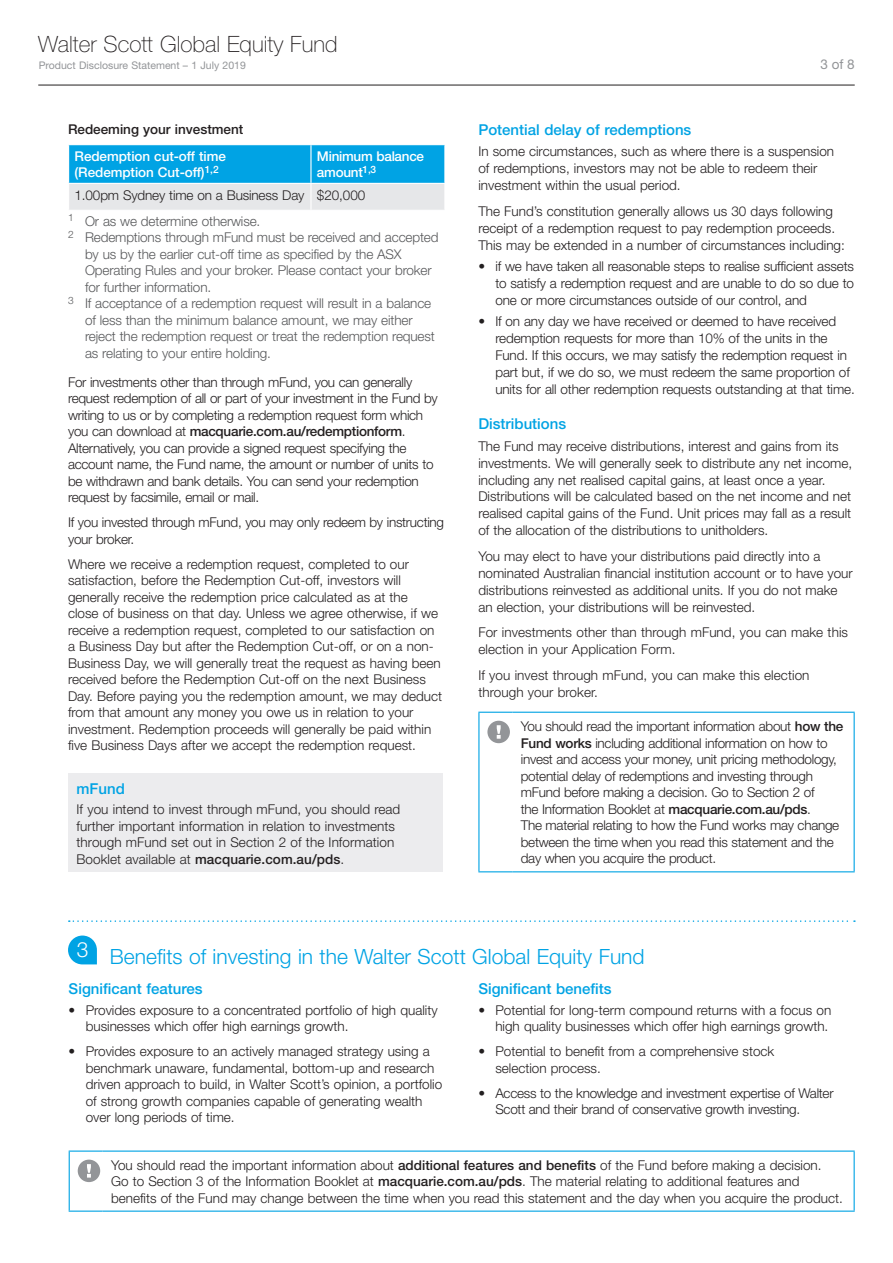
<style>
.page{position:relative;width:893px;height:1263px;background:#fff}
.page>*{position:absolute;margin:0;border:0;box-sizing:border-box;transform-origin:0 0}
.t1{font:100 22.5px "Helvetica Neue";color:#231f20}
.t2{font:300 21px "Helvetica Neue";color:#00a3e4}
.t3{font:500 15px "Helvetica Neue";color:#00a3e4}
.t4{font:300 13.5px/16.5px "Helvetica Neue";color:#231f20}
.t5{font:300 13.5px/16.5px "Helvetica Neue";letter-spacing:-.02em;color:#231f20}
.t6{font:300 13.5px "Helvetica Neue";letter-spacing:-.01em;color:#57585a}
.t7{font:500 13.5px/16.2px "Helvetica Neue";letter-spacing:-.005em;color:#fff}
.t8{font:500 13.5px "Helvetica Neue";color:#231f20}
.t9{font:13.5px "Helvetica Neue";color:#939598}
.t10{font:10.5px "Helvetica Neue";color:#939598}
.s1{color:#57585a}
.s2{font-weight:500}
</style>
<div class="page">
<hr style="left:38px;top:85px;width:817px;height:1px;background:#231f20">
<svg style="left:68px;top:145px;width:377px;height:65px;background:#62c0e6"></svg>
<div style="left:68px;top:773px;width:375px;height:99px;background:#ececee"></div>
<hr style="left:478px;top:712px;width:34px;height:1px;background:#00a3e4">
<hr style="left:478px;top:713px;width:1px;height:158px;background:#00a3e4">
<hr style="left:512px;top:712px;width:343px;height:1px;background:#00a3e4">
<hr style="left:854px;top:713px;width:1px;height:158px;background:#00a3e4">
<hr style="left:478px;top:871px;width:34px;height:1px;background:#00a3e4">
<hr style="left:512px;top:871px;width:343px;height:1px;background:#00a3e4">
<div style="left:487px;top:721px;width:23px;height:22px;background:#939598;border-radius:50%"></div>
<svg style="left:497px;top:725px;width:4px;height:14px"></svg>
<svg style="left:69px;top:920px;width:786px;height:2px"></svg>
<svg style="left:68px;top:935px;width:29px;height:29px"></svg>
<hr style="left:69px;top:1150px;width:34px;height:2px;background:#00a3e4">
<hr style="left:69px;top:1152px;width:1px;height:58px;background:#00a3e4">
<hr style="left:103px;top:1150px;width:752px;height:2px;background:#00a3e4">
<hr style="left:854px;top:1152px;width:1px;height:58px;background:#00a3e4">
<hr style="left:69px;top:1210px;width:34px;height:2px;background:#00a3e4">
<hr style="left:103px;top:1210px;width:752px;height:2px;background:#00a3e4">
<div style="left:78px;top:1159px;width:22px;height:23px;background:#939598;border-radius:50%"></div>
<svg style="left:87px;top:1164px;width:4px;height:13px"></svg>
<h1 class="t1" style="left:38px;top:31px;width:301px">Walter Scott Global Equity Fund</h1>
<p class="t10" style="left:39px;top:59px;width:209px">Product Disclosure Statement – 1 July 2019</p>
<p class="t9" style="left:820px;top:56px;width:36px">3 of 8</p>
<p class="t8" style="left:68px;top:121px;width:177px">Redeeming your investment</p>
<p class="t7" style="left:75px;top:148px;width:153px">Redemption cut-off time (Redemption Cut-off)<sup>1,2</sup></p>
<p class="t7" style="left:317px;top:148px;width:109px">Minimum balance amount<sup>1,3</sup></p>
<p class="t4" style="left:68px;top:182px;width:299px;line-height:25.7px;text-indent:7px">1.00pm Sydney time on a Business Day $20,000<br><sup>1</sup> <span class="s1">Or as we determine otherwise.</span></p>
<p class="t6" style="left:68px;top:229px;width:372px"><sup>2</sup> Redemptions through mFund must be received and accepted</p>
<p class="t6" style="left:85px;top:246px;width:318px">by us by the earlier cut-off time as specified by the ASX</p>
<p class="t6" style="left:85px;top:262px;width:348px">Operating Rules and your broker. Please contact your broker</p>
<p class="t6" style="left:85px;top:279px;width:128px">for further information.</p>
<p class="t6" style="left:68px;top:295px;width:365px"><sup>3</sup> If acceptance of a redemption request will result in a balance</p>
<p class="t6" style="left:85px;top:312px;width:329px">of less than the minimum balance amount, we may either</p>
<p class="t6" style="left:85px;top:328px;width:351px">reject the redemption request or treat the redemption request</p>
<p class="t6" style="left:85px;top:345px;width:187px">as relating to your entire holding.</p>
<p class="t5" style="left:68px;top:374px;width:371px">For investments other than through mFund, you can generally request redemption of all or part of your investment in the Fund by writing to us or by completing a redemption request form which you can download at <span class="s2">macquarie.com.au/redemptionform</span>.<br>Alternatively, you can provide a signed request specifying the account name, the Fund name, the amount or number of units to be withdrawn and bank details. You can send your redemption request by facsimile, email or mail.</p>
<p class="t5" style="left:68px;top:514px;width:378px">If you invested through mFund, you may only redeem by instructing your broker.</p>
<p class="t4" style="left:68px;top:555px;width:376px">Where we receive a redemption request, completed to our satisfaction, before the Redemption Cut-off, investors will generally receive the redemption price calculated as at the<br>close of business on that day. Unless we agree otherwise, if we receive a redemption request, completed to our satisfaction on a Business Day but after the Redemption Cut-off, or on a non-Business Day, we will generally treat the request as having been received before the Redemption Cut-off on the next Business Day. Before paying you the redemption amount, we may deduct from that amount any money you owe us in relation to your investment. Redemption proceeds will generally be paid within five Business Days after we accept the redemption request.</p>
<p class="t3" style="left:77px;top:779px;width:50px">mFund</p>
<p class="t4" style="left:77px;top:801px;width:325px">If you intend to invest through mFund, you should read further important information in relation to investments through mFund set out in Section 2 of the Information Booklet available at <span class="s2">macquarie.com.au/pds</span>.</p>
<p class="t3" style="left:478px;top:121px;width:215px">Potential delay of redemptions</p>
<p class="t4" style="left:478px;top:143px;width:357px;line-height:17px">In some circumstances, such as where there is a suspension of redemptions, investors may not be able to redeem their investment within the usual period.</p>
<p class="t4" style="left:478px;top:202px;width:368px;line-height:17px">The Fund’s constitution generally allows us 30 days following receipt of a redemption request to pay redemption proceeds.<br>This may be extended in a number of circumstances including:</p>
<p class="t4" style="left:495px;top:257px;width:360px;line-height:17px;text-align:justify;text-indent:-17px">• if we have taken all reasonable steps to realise sufficient assets to satisfy a redemption request and are unable to do so due to one or more circumstances outside of our control, and</p>
<p class="t4" style="left:495px;top:312px;width:361px;line-height:17px;text-indent:-17px">• If on any day we have received or deemed to have received redemption requests for more than 10% of the units in the Fund. If this occurs, we may satisfy the redemption request in part but, if we do so, we must redeem the same proportion of units for all other redemption requests outstanding at that time.</p>
<p class="t3" style="left:478px;top:415px;width:89px">Distributions</p>
<p class="t4" style="left:478px;top:437px;width:375px;line-height:17px">The Fund may receive distributions, interest and gains from its investments. We will generally seek to distribute any net income, including any net realised capital gains, at least once a year.<br>Distributions will be calculated based on the net income and net realised capital gains of the Fund. Unit prices may fall as a result of the allocation of the distributions to unitholders.</p>
<p class="t4" style="left:478px;top:547px;width:376px;line-height:17px">You may elect to have your distributions paid directly into a nominated Australian financial institution account or to have your distributions reinvested as additional units. If you do not make an election, your distributions will be reinvested.</p>
<p class="t4" style="left:478px;top:624px;width:371px;line-height:17px">For investments other than through mFund, you can make this election in your Application Form.</p>
<p class="t4" style="left:478px;top:666px;width:333px;line-height:17px">If you invest through mFund, you can make this election through your broker.</p>
<p class="t5" style="left:521px;top:718px;width:324px">You should read the important information about <span class="s2">how the Fund works</span> including additional information on how to invest and access your money, unit pricing methodology, potential delay of redemptions and investing through mFund before making a decision. Go to Section 2 of<br>the Information Booklet at <span class="s2">macquarie.com.au/pds</span>.<br>The material relating to how the Fund works may change between the time when you read this statement and the day when you acquire the product.</p>
<h2 class="t2" style="left:77px;top:944px;width:569px"><sup>3</sup> Benefits of investing in the Walter Scott Global Equity Fund</h2>
<p class="t3" style="left:69px;top:980px;width:135px">Significant features</p>
<p class="t4" style="left:86px;top:1001px;width:353px;text-indent:-17px">• Provides exposure to a concentrated portfolio of high quality businesses which offer high earnings growth.</p>
<p class="t4" style="left:86px;top:1043px;width:358px;text-indent:-17px">• Provides exposure to an actively managed strategy using a benchmark unaware, fundamental, bottom-up and research driven approach to build, in Walter Scott’s opinion, a portfolio of strong growth companies capable of generating wealth over long periods of time.</p>
<p class="t3" style="left:478px;top:980px;width:135px">Significant benefits</p>
<p class="t4" style="left:478px;top:1001px;width:354px;text-align:right">• Potential for long-term compound returns with a focus on high quality businesses which offer high earnings growth.</p>
<p class="t4" style="left:495px;top:1043px;width:280px;text-indent:-17px">• Potential to benefit from a comprehensive stock selection process.</p>
<p class="t5" style="left:495px;top:1084px;width:340px;text-indent:-17px">• Access to the knowledge and investment expertise of Walter<br>Scott and their brand of conservative growth investing.</p>
<p class="t4" style="left:111px;top:1157px;width:733px">You should read the important information about <span class="s2">additional features and benefits</span> of the Fund before making a decision.<br>Go to Section 3 of the Information Booklet at <span class="s2">macquarie.com.au/pds</span>. The material relating to additional features and benefits of the Fund may change between the time when you read this statement and the day when you acquire the product.</p>
</div>
